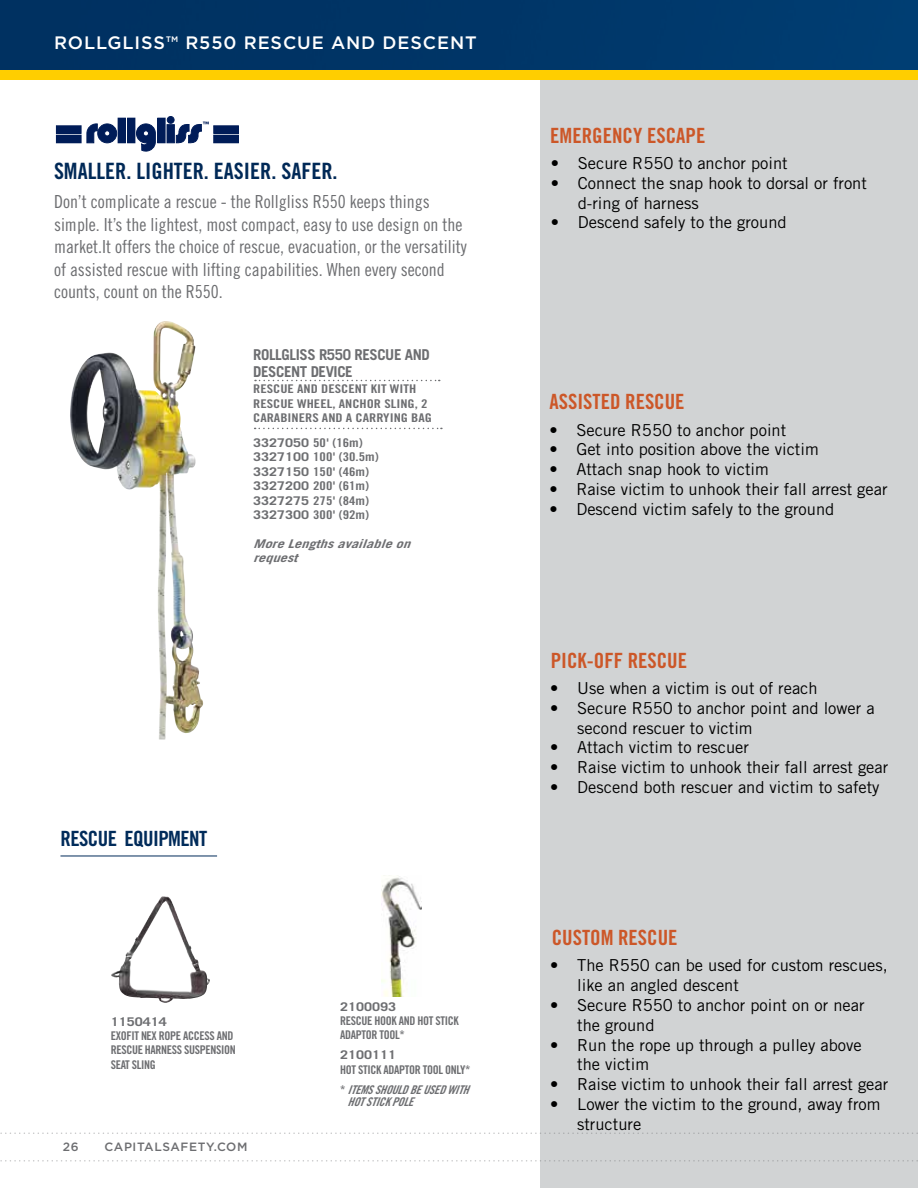
<style>
.page{position:relative;width:918px;height:1188px;background:#fff}
.page>*{position:absolute;margin:0;border:0;box-sizing:border-box;transform-origin:0 0}
.t1{font:22.5px "Trade Gothic LT Std Bd Cn 20";color:#002957}
.t2{font:21px "Trade Gothic LT Std Bd Cn 20";color:#cc5728}
.t3{font:21px "Trade Gothic LT Std Bd Cn 20";letter-spacing:-.03em;color:#002b5a}
.t4{font:18px/22.5px "Trade Gothic LT Std Cn 18";color:#6d6e71}
.t5{font:500 18px "Gotham";letter-spacing:.05em;color:#fff}
.t6{font:16.5px/19.8px "Trade Gothic LT Std";color:#000}
.t7{font:700 15px/16.5px "Trade Gothic LT Std";letter-spacing:-.03em;color:#6d6e71}
.t8{font:12px/14.4px "Trade Gothic LT Std Bd Cn 20";color:#6d6e71;scale:1.2 1}
.t9{font:12px/14.2px "Trade Gothic LT Std Bd Cn 20";letter-spacing:-.03em;color:#6d6e71}
.t10{font:italic 700 12px/14.4px "Trade Gothic LT Std";color:#6d6e71;scale:1.2 1}
.t11{font:700 12px "Trade Gothic LT Std";color:#6d6e71;scale:1.2 1}
.t12{font:500 12px "Gotham";letter-spacing:.05em;color:#6d6e71}
.t13{font:italic 12px "Trade Gothic LT Std Bd Cn 20";color:#6d6e71}
.s1{font-family:"Trade Gothic LT Std";font-weight:700}
.s2{font-style:italic}
</style>
<div class="page">
<div style="left:540px;top:0;width:378px;height:1188px;background:#d1d3d4"></div>
<div style="left:0;top:22px;width:918px;height:57px;background:#ffce00"></div>
<img style="left:0;top:0;width:918px;height:69px">
<svg style="left:0;top:1132px;width:918px;height:2px"></svg>
<svg style="left:0;top:1160px;width:918px;height:2px"></svg>
<img style="left:140px;top:897px;width:22px;height:36px">
<img style="left:382px;top:876px;width:40px;height:121px">
<hr style="left:60px;top:856px;width:157px;height:1px;background:#002b5a">
<svg style="left:136px;top:124px;width:20px;height:27px"></svg>
<div style="left:56px;top:126px;width:25px;height:7px;background:#001c58"></div>
<div style="left:56px;top:126px;width:25px;height:8px;border:1px solid #001c58"></div>
<div style="left:56px;top:135px;width:25px;height:8px;background:#001c58"></div>
<svg style="left:87px;top:124px;width:30px;height:19px"></svg>
<div style="left:118px;top:118px;width:7px;height:25px;background:#001c58"></div>
<div style="left:118px;top:118px;width:8px;height:25px;border:1px solid #001c58"></div>
<div style="left:128px;top:118px;width:7px;height:25px;background:#001c58"></div>
<div style="left:127px;top:118px;width:8px;height:25px;border:1px solid #001c58"></div>
<div style="left:158px;top:118px;width:7px;height:25px;background:#001c58"></div>
<div style="left:214px;top:126px;width:24px;height:7px;background:#001c58"></div>
<div style="left:214px;top:126px;width:25px;height:8px;border:1px solid #001c58"></div>
<div style="left:214px;top:135px;width:24px;height:8px;background:#001c58"></div>
<svg style="left:167px;top:116px;width:42px;height:27px"></svg>
<img style="left:70px;top:321px;width:133px;height:419px">
<svg style="left:255px;top:380px;width:185px;height:1px"></svg>
<svg style="left:255px;top:428px;width:187px;height:1px"></svg>
<p class="t5" style="left:54px;top:31px;width:424px">ROLLGLISS™ R550 RESCUE AND DESCENT</p>
<h1 class="t1" style="left:54px;top:157px;width:285px">SMALLER. LIGHTER. EASIER. SAFER.</h1>
<p class="t4" style="left:54px;top:190px;width:414px">Don’t complicate a rescue - the Rollgliss R550 keeps things simple. It’s the lightest, most compact, easy to use design on the market.It offers the choice of rescue, evacuation, or the versatility of assisted rescue with lifting capabilities. When every second counts, count on the R550.</p>
<p class="t7" style="left:253px;top:347px;width:178px">ROLLGLISS R550 RESCUE AND<br>DESCENT DEVICE</p>
<p class="t8" style="left:253px;top:382px;width:151px">RESCUE AND DESCENT KIT WITH<br>RESCUE WHEEL, ANCHOR SLING, 2<br>CARABINERS AND A CARRYING BAG</p>
<p class="t8" style="left:253px;top:435px;width:106px"><span class="s1">3327050</span> 50' (16m)<br><span class="s1">3327100</span> 100' (30.5m)<br><span class="s1">3327150</span> 150' (46m)<br><span class="s1">3327200</span> 200' (61m)<br><span class="s1">3327275</span> 275' (84m)<br><span class="s1">3327300</span> 300' (92m)</p>
<p class="t10" style="left:253px;top:536px;width:137px">MoreLengthsavailableon request</p>
<p class="t3" style="left:60px;top:826px;width:148px">RESCUE EQUIPMENT</p>
<p class="t11" style="left:111px;top:1014px;width:48px">1150414</p>
<p class="t9" style="left:111px;top:1029px;width:127px">EXOFIT NEX ROPE ACCESS AND<br>RESCUE HARNESS SUSPENSION<br>SEAT SLING</p>
<p class="t11" style="left:340px;top:999px;width:48px">2100093</p>
<p class="t9" style="left:340px;top:1013px;width:120px">RESCUE HOOK AND HOT STICK<br>ADAPTOR TOOL*</p>
<p class="t11" style="left:340px;top:1048px;width:48px">2100111</p>
<p class="t9" style="left:340px;top:1059px;width:135px;line-height:20.2px">HOT STICK ADAPTOR TOOL ONLY* * <span class="s2">ITEMSSHOULDBEUSEDWITH</span></p>
<p class="t13" style="left:348px;top:1094px;width:72px">HOTSTICKPOLE</p>
<p class="t12" style="left:63px;top:1139px;width:17px">26</p>
<p class="t12" style="left:104px;top:1139px;width:145px">CAPITALSAFETY.COM</p>
<p class="t2" style="left:550px;top:122px;width:157px">EMERGENCY ESCAPE</p>
<p class="t6" style="left:551px;top:153px;width:238px">• Secure R550 to anchor point</p>
<p class="t6" style="left:578px;top:173px;width:291px;text-indent:-27px">• Connect the snap hook to dorsal or front d-ring of harness</p>
<p class="t6" style="left:551px;top:213px;width:237px">• Descend safely to the ground</p>
<p class="t2" style="left:549px;top:389px;width:137px">ASSISTED RESCUE</p>
<p class="t6" style="left:549px;top:420px;width:238px">• Secure R550 to anchor point</p>
<p class="t6" style="left:549px;top:439px;width:271px">• Get into position above the victim</p>
<p class="t6" style="left:549px;top:459px;width:221px">• Attach snap hook to victim</p>
<p class="t6" style="left:549px;top:479px;width:340px">• Raise victim to unhook their fall arrest gear</p>
<p class="t6" style="left:549px;top:499px;width:286px">• Descend victim safely to the ground</p>
<p class="t2" style="left:551px;top:648px;width:138px">PICK-OFF RESCUE</p>
<p class="t6" style="left:550px;top:678px;width:269px">• Use when a victim is out of reach</p>
<p class="t6" style="left:577px;top:698px;width:299px;text-indent:-27px">• Secure R550 to anchor point and lower a second rescuer to victim</p>
<p class="t6" style="left:550px;top:737px;width:200px">• Attach victim to rescuer</p>
<p class="t6" style="left:550px;top:757px;width:340px">• Raise victim to unhook their fall arrest gear</p>
<p class="t6" style="left:550px;top:777px;width:331px">• Descend both rescuer and victim to safety</p>
<p class="t2" style="left:552px;top:925px;width:127px">CUSTOM RESCUE</p>
<p class="t6" style="left:577px;top:955px;width:312px;text-indent:-27px">• The R550 can be used for custom rescues, like an angled descent</p>
<p class="t6" style="left:577px;top:995px;width:289px;text-indent:-27px">• Secure R550 to anchor point on or near the ground</p>
<p class="t6" style="left:577px;top:1035px;width:286px;text-indent:-27px">• Run the rope up through a pulley above the victim</p>
<p class="t6" style="left:550px;top:1074px;width:340px">• Raise victim to unhook their fall arrest gear</p>
<p class="t6" style="left:577px;top:1094px;width:305px;text-indent:-27px">• Lower the victim to the ground, away from structure</p>
</div>
